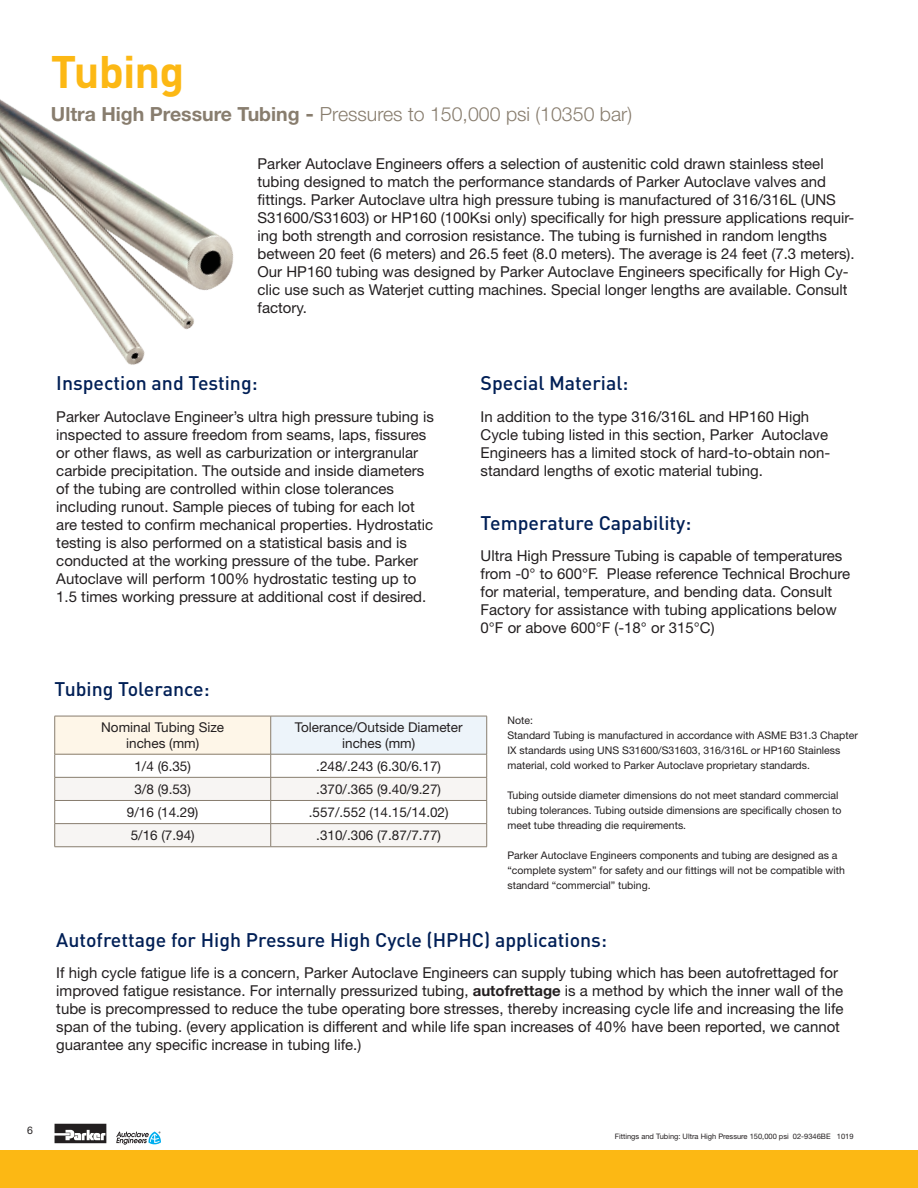
<style>
.page{position:relative;width:918px;height:1188px;background:#fff}
.page>*{position:absolute;margin:0;border:0;box-sizing:border-box;transform-origin:0 0}
.Pressure_Top_Page_GR{font:700 45px "DINOT";letter-spacing:-.02em;color:#fcb814}
.Section_subtitle_Blu{font:500 19.5px "DINOT";color:#001f56}
.Pressure_Top_Page_GR-2{font:300 19.5px "Helvetica Neue LT Std";color:#887d6e}
.Paragraph_Copy{font:15px/18px "Helvetica Neue LT Std";color:#231f20}
.WARNING_OFFER_TO_SAL{font:13.5px/16.5px "Helvetica Neue LT Std";color:#231f20;text-align:center}
.Pressure_sub-head{font:10.5px/15px "Helvetica Neue LT Std";color:#231f20}
.t1{font:7.5px "Helvetica Neue LT Std";color:#231f20}
.s1{font-weight:700}
.s2{font-weight:700;font-size:21px}
</style>
<div class="page">
<div style="left:0;top:1150px;width:918px;height:38px;background:#fcb814"></div>
<svg style="left:55px;top:1124px;width:51px;height:19px"></svg>
<svg style="left:116px;top:1132px;width:45px;height:13px"></svg>
<div style="left:55px;top:716px;width:216px;height:38px;background:#fef6e8"></div>
<div style="left:271px;top:716px;width:216px;height:38px;background:#edf4fa"></div>
<hr style="left:55px;top:716px;width:216px;height:1px;background:#887d6e">
<hr style="left:54px;top:716px;width:1px;height:38px;background:#887d6e">
<hr style="left:271px;top:716px;width:216px;height:1px;background:#887d6e">
<hr style="left:270px;top:716px;width:1px;height:38px;background:#887d6e">
<hr style="left:486px;top:716px;width:1px;height:38px;background:#887d6e">
<hr style="left:55px;top:847px;width:216px;height:1px;background:#887d6e">
<svg style="left:54px;top:754px;width:433px;height:93px"></svg>
<hr style="left:271px;top:823px;width:216px;height:1px;background:#887d6e">
<hr style="left:271px;top:847px;width:216px;height:1px;background:#887d6e">
<img style="left:0;top:99px;width:234px;height:266px">
<p class="Pressure_Top_Page_GR" style="left:51px;top:42px;width:135px">Tubing</p>
<p class="Pressure_Top_Page_GR-2" style="left:51px;top:102px;width:583px"><span class="s1">Ultra High Pressure Tubing</span> <span class="s2">-</span> Pressures to 150,000 psi (10350 bar)</p>
<p class="Paragraph_Copy" style="left:258px;top:155px;width:599px">Parker Autoclave Engineers offers a selection of austenitic cold drawn stainless steel tubing designed to match the performance standards of Parker Autoclave valves and fittings. Parker Autoclave ultra high pressure tubing is manufactured of 316/316L (UNS S31600/S31603) or HP160 (100Ksi only) specifically for high pressure applications requir&shy;ing both strength and corrosion resistance. The tubing is furnished in random lengths between 20 feet (6 meters) and 26.5 feet (8.0 meters). The average is 24 feet (7.3 meters).<br>Our HP160 tubing was designed by Parker Autoclave Engineers specifically for High Cy&shy;clic use such as Waterjet cutting machines. Special longer lengths are available. Consult factory.</p>
<p class="Section_subtitle_Blu" style="left:56px;top:370px;width:203px">Inspection and Testing:</p>
<p class="Paragraph_Copy" style="left:56px;top:407px;width:379px">Parker Autoclave Engineer’s ultra high pressure tubing is inspected to assure freedom from seams, laps, fissures or other flaws, as well as carburization or intergranular carbide precipitation. The outside and inside diameters of the tubing are controlled within close tolerances including runout. Sample pieces of tubing for each lot are tested to confirm mechanical properties. Hydrostatic testing is also performed on a statistical basis and is conducted at the working pressure of the tube. Parker Autoclave will perform 100% hydrostatic testing up to 1.5 times working pressure at additional cost if desired.</p>
<p class="Section_subtitle_Blu" style="left:481px;top:370px;width:149px">Special Material:</p>
<p class="Paragraph_Copy" style="left:481px;top:407px;width:351px">In addition to the type 316/316L and HP160 High Cycle tubing listed in this section, Parker Autoclave Engineers has a limited stock of hard-to-obtain non&shy;standard lengths of exotic material tubing.</p>
<p class="Section_subtitle_Blu" style="left:481px;top:510px;width:212px">Temperature Capability:</p>
<p class="Paragraph_Copy" style="left:481px;top:547px;width:371px">Ultra High Pressure Tubing is capable of temperatures from -0° to 600°F. Please reference Technical Brochure for material, temperature, and bending data. Consult Factory for assistance with tubing applications below 0°F or above 600°F (-18° or 315°C)</p>
<p class="Section_subtitle_Blu" style="left:55px;top:676px;width:157px">Tubing Tolerance:</p>
<p class="WARNING_OFFER_TO_SAL" style="left:101px;top:718px;width:125px">Nominal Tubing Size</p>
<p class="WARNING_OFFER_TO_SAL" style="left:126px;top:735px;width:75px">inches (mm)</p>
<p class="WARNING_OFFER_TO_SAL" style="left:295px;top:718px;width:169px">Tolerance/Outside Diameter inches (mm)</p>
<p class="WARNING_OFFER_TO_SAL" style="left:134px;top:757px;width:58px">1/4 (6.35)</p>
<p class="WARNING_OFFER_TO_SAL" style="left:316px;top:757px;width:126px">.248/.243 (6.30/6.17)</p>
<p class="WARNING_OFFER_TO_SAL" style="left:134px;top:780px;width:58px">3/8 (9.53)</p>
<p class="WARNING_OFFER_TO_SAL" style="left:316px;top:780px;width:126px">.370/.365 (9.40/9.27)</p>
<p class="WARNING_OFFER_TO_SAL" style="left:127px;top:804px;width:73px">9/16 (14.29)</p>
<p class="WARNING_OFFER_TO_SAL" style="left:309px;top:804px;width:141px">.557/.552 (14.15/14.02)</p>
<p class="WARNING_OFFER_TO_SAL" style="left:131px;top:827px;width:66px">5/16 (7.94)</p>
<p class="WARNING_OFFER_TO_SAL" style="left:316px;top:827px;width:126px">.310/.306 (7.87/7.77)</p>
<p class="Pressure_sub-head" style="left:507px;top:712px;width:27px">Note:</p>
<p class="Pressure_sub-head" style="left:507px;top:727px;width:352px">Standard Tubing is manufactured in accordance with ASME B31.3 Chapter<br>IX standards using UNS S31600/S31603, 316/316L or HP160 Stainless material, cold worked to Parker Autoclave proprietary standards.</p>
<p class="Pressure_sub-head" style="left:507px;top:787px;width:336px">Tubing outside diameter dimensions do not meet standard commercial tubing tolerances. Tubing outside dimensions are specifically chosen to meet tube threading die requirements.</p>
<p class="Pressure_sub-head" style="left:507px;top:847px;width:339px">Parker Autoclave Engineers components and tubing are designed as a “complete system” for safety and our fittings will not be compatible with standard “commercial” tubing.</p>
<p class="Section_subtitle_Blu" style="left:56px;top:927px;width:552px">Autofrettage for High Pressure High Cycle (HPHC) applications:</p>
<p class="Paragraph_Copy" style="left:56px;top:964px;width:789px">If high cycle fatigue life is a concern, Parker Autoclave Engineers can supply tubing which has been autofrettaged for improved fatigue resistance. For internally pressurized tubing, <span class="s1">autofrettage</span> is a method by which the inner wall of the tube is precompressed to reduce the tube operating bore stresses, thereby increasing cycle life and increasing the life span of the tubing. (every application is different and while life span increases of 40% have been reported, we cannot guarantee any specific increase in tubing life.)</p>
<p class="Pressure_sub-head" style="left:27px;top:1123px;width:7px">6</p>
<p class="t1" style="left:615px;top:1132px;width:240px">Fittings and Tubing: Ultra High Pressure 150,000 psi 02-9346BE 1019</p>
</div>
